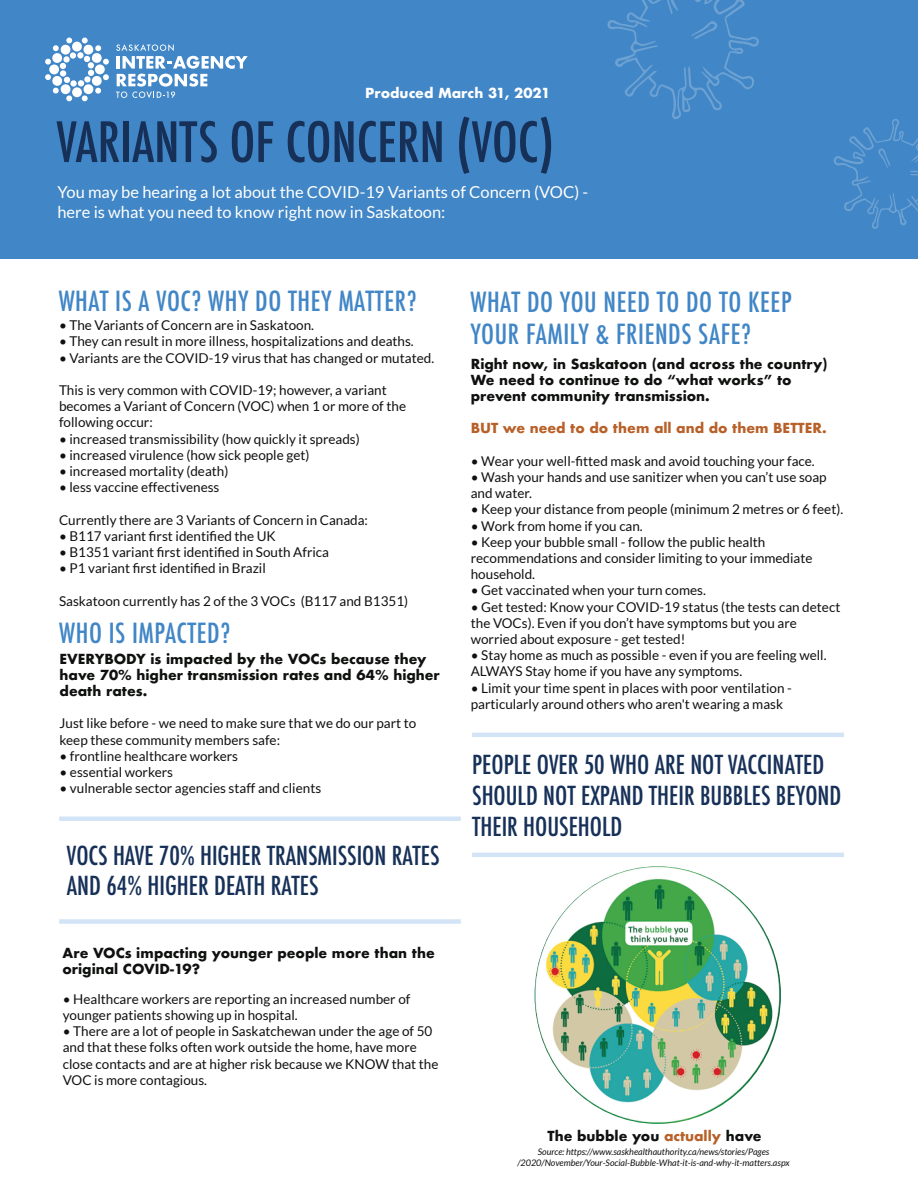
<style>
.page{position:relative;width:918px;height:1188px;background:#fff}
.page>*{position:absolute;margin:0;border:0;box-sizing:border-box;transform-origin:0 0}
.t1{font:500 condensed 54px "Futura";color:#163058}
.t2{font:500 condensed 27px/32.4px "Futura";letter-spacing:.02em;color:#4186c6}
.t3{font:500 condensed 25.5px/30.6px "Futura";color:#163058}
.t4{font:16.5px/19.8px "Lato";color:#fff}
.t5{font:13.5px/16.2px "Lato";color:#0f110f}
.t6{font:700 13.5px/16.2px "Futura";color:#0f110f}
.t7{font:700 13.5px "Futura";color:#b86028}
.t8{font:700 13.5px "Futura";color:#fff}
.t9{font:italic 9px/10.8px "Lato";color:#0f110f;text-align:center}
.s1{color:#b86028}
</style>
<div class="page">
<div style="left:0;top:0;width:918px;height:258px;background:#4186c6"></div>
<svg style="left:607px;top:0;width:152px;height:119px"></svg>
<hr style="left:472px;top:733px;width:372px;height:4px;background:#d2e4f5">
<hr style="left:472px;top:853px;width:372px;height:4px;background:#d2e4f5">
<hr style="left:59px;top:817px;width:402px;height:4px;background:#d2e4f5">
<div style="left:59px;top:919px;width:402px;height:5px;background:#d2e4f5"></div>
<svg style="left:834px;top:119px;width:84px;height:110px"></svg>
<svg style="left:45px;top:37px;width:64px;height:64px"></svg>
<svg style="left:116px;top:44px;width:132px;height:54px"></svg>
<img style="left:535px;top:866px;width:246px;height:258px">
<p class="t8" style="left:365px;top:83px;width:186px">Produced March 31, 2021</p>
<h1 class="t1" style="left:57px;top:108px;width:499px">VARIANTS OF CONCERN (VOC)</h1>
<p class="t4" style="left:57px;top:182px;width:532px">You may be hearing a lot about the COVID-19 Variants of Concern (VOC) - here is what you need to know right now in Saskatoon:</p>
<h2 class="t2" style="left:59px;top:285px;width:360px">WHAT IS A VOC? WHY DO THEY MATTER?</h2>
<p class="t5" style="left:59px;top:317px;width:257px">• The Variants of Concern are in Saskatoon.</p>
<p class="t5" style="left:59px;top:333px;width:356px">• They can result in more illness, hospitalizations and deaths.</p>
<p class="t5" style="left:59px;top:349px;width:377px">• Variants are the COVID-19 virus that has changed or mutated.</p>
<p class="t5" style="left:59px;top:382px;width:349px">This is very common with COVID-19; however, a variant becomes a Variant of Concern (VOC) when 1 or more of the following occur:</p>
<p class="t5" style="left:59px;top:430px;width:302px">• increased transmissibility (how quickly it spreads)</p>
<p class="t5" style="left:59px;top:447px;width:252px">• increased virulence (how sick people get)</p>
<p class="t5" style="left:59px;top:463px;width:171px">• increased mortality (death)</p>
<p class="t5" style="left:59px;top:479px;width:162px">• less vaccine effectiveness</p>
<p class="t5" style="left:59px;top:511px;width:311px">Currently there are 3 Variants of Concern in Canada:</p>
<p class="t5" style="left:59px;top:528px;width:218px">• B117 variant first identified the UK</p>
<p class="t5" style="left:59px;top:544px;width:272px">• B1351 variant first identified in South Africa</p>
<p class="t5" style="left:59px;top:560px;width:208px">• P1 variant first identified in Brazil</p>
<p class="t5" style="left:59px;top:592px;width:351px">Saskatoon currently has 2 of the 3 VOCs (B117 and B1351)</p>
<h2 class="t2" style="left:59px;top:617px;width:173px">WHO IS IMPACTED?</h2>
<p class="t6" style="left:60px;top:650px;width:382px">EVERYBODY is impacted by the VOCs because they have 70% higher transmission rates and 64% higher death rates.</p>
<p class="t5" style="left:60px;top:715px;width:358px">Just like before - we need to make sure that we do our part to keep these community members safe:</p>
<p class="t5" style="left:60px;top:748px;width:180px">• frontline healthcare workers</p>
<p class="t5" style="left:60px;top:764px;width:115px">• essential workers</p>
<p class="t5" style="left:60px;top:780px;width:263px">• vulnerable sector agencies staff and clients</p>
<h3 class="t3" style="left:67px;top:840px;width:374px">VOCS HAVE 70% HIGHER TRANSMISSION RATES<br>AND 64% HIGHER DEATH RATES</h3>
<p class="t6" style="left:62px;top:944px;width:374px">Are VOCs impacting younger people more than the original COVID-19?</p>
<p class="t5" style="left:63px;top:991px;width:349px">• Healthcare workers are reporting an increased number of younger patients showing up in hospital.</p>
<p class="t5" style="left:63px;top:1023px;width:377px">• There are a lot of people in Saskatchewan under the age of 50 and that these folks often work outside the home, have more close contacts and are at higher risk because we KNOW that the VOC is more contagious.</p>
<h2 class="t2" style="left:470px;top:286px;width:323px">WHAT DO YOU NEED TO DO TO KEEP<br>YOUR FAMILY &amp; FRIENDS SAFE?</h2>
<p class="t6" style="left:471px;top:355px;width:358px">Right now, in Saskatoon (and across the country)<br>We need to continue to do “what works” to prevent community transmission.</p>
<p class="t7" style="left:471px;top:419px;width:357px">BUT we need to do them all and do them BETTER.</p>
<p class="t5" style="left:471px;top:453px;width:345px">• Wear your well-fitted mask and avoid touching your face.</p>
<p class="t5" style="left:471px;top:469px;width:357px">• Wash your hands and use sanitizer when you can’t use soap and water.</p>
<p class="t5" style="left:471px;top:501px;width:374px">• Keep your distance from people (minimum 2 metres or 6 feet).</p>
<p class="t5" style="left:471px;top:517px;width:174px">• Work from home if you can.</p>
<p class="t5" style="left:471px;top:534px;width:343px">• Keep your bubble small - follow the public health recommendations and consider limiting to your immediate household.</p>
<p class="t5" style="left:471px;top:582px;width:237px">• Get vaccinated when your turn comes.</p>
<p class="t5" style="left:471px;top:598px;width:371px">• Get tested: Know your COVID-19 status (the tests can detect the VOCs). Even if you don’t have symptoms but you are worried about exposure - get tested!</p>
<p class="t5" style="left:471px;top:647px;width:357px">• Stay home as much as possible - even if you are feeling well.<br>ALWAYS Stay home if you have any symptoms.</p>
<p class="t5" style="left:471px;top:679px;width:323px">• Limit your time spent in places with poor ventilation - particularly around others who aren't wearing a mask</p>
<h3 class="t3" style="left:472px;top:750px;width:371px">PEOPLE OVER 50 WHO ARE NOT VACCINATED<br>SHOULD NOT EXPAND THEIR BUBBLES BEYOND<br>THEIR HOUSEHOLD</h3>
<p class="t6" style="left:548px;top:1128px;width:215px">The bubble you <span class="s1">actually</span> have</p>
<p class="t9" style="left:518px;top:1147px;width:274px">Source: https://www.saskhealthauthority.ca/news/stories/Pages /2020/November/Your-Social-Bubble-What-it-is-and-why-it-matters.aspx</p>
</div>
